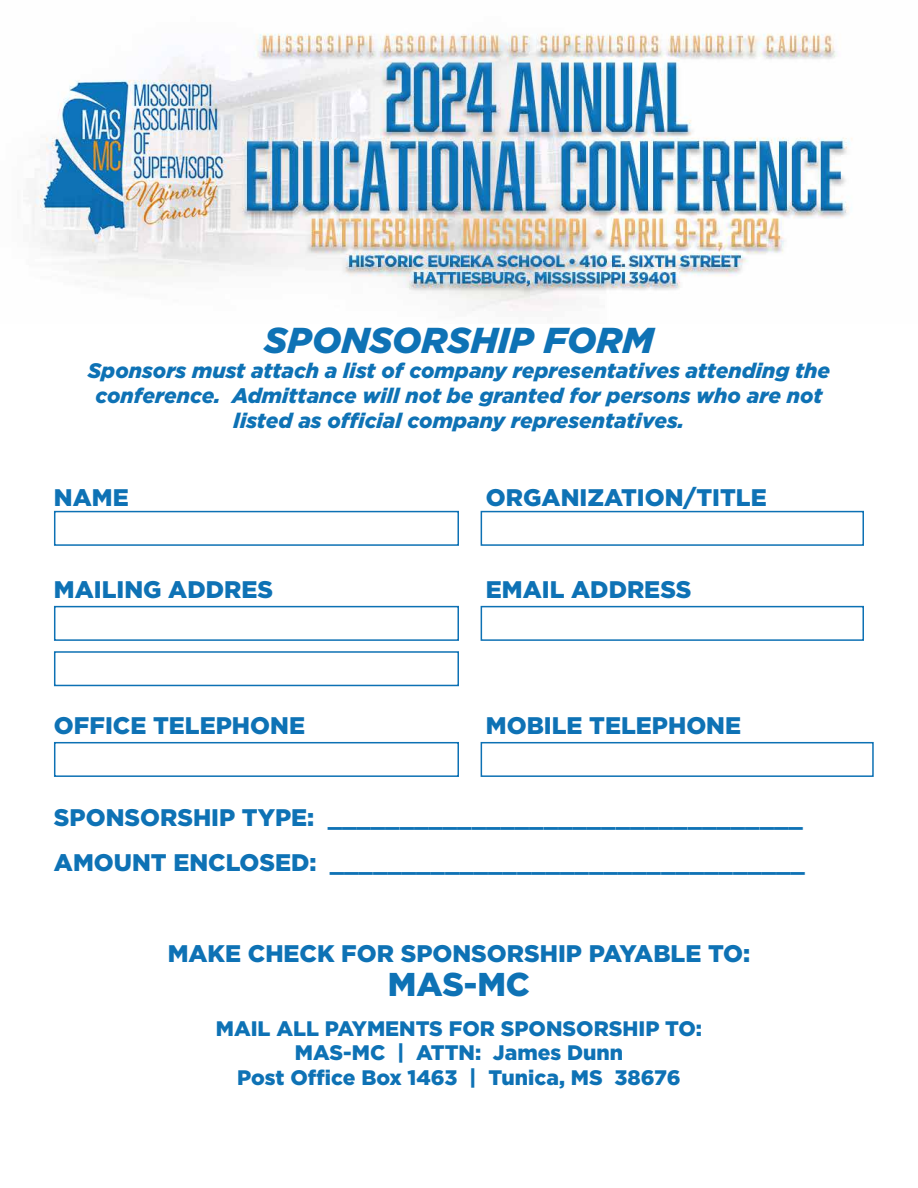
<style>
.page{position:relative;width:918px;height:1188px;background:#fff}
.page>*{position:absolute;margin:0;border:0;box-sizing:border-box;transform-origin:0 0}
.t1{font:italic 900 36px "Gotham";color:#0e72b5}
.t2{font:900 33px "Gotham";color:#0e72b5}
.t3{font:900 24px/45.6px "Gotham";color:#0e72b5}
.t4{font:italic 900 21px/25.2px "Gotham";color:#0e72b5;text-align:center}
.t5{font:900 21px/24.6px "Gotham";color:#0e72b5;text-align:center}
</style>
<div class="page">
<img style="left:27px;top:33px;width:826px;height:278px">
<div style="left:54px;top:511px;width:405px;height:35px;border:2px solid #0d71b4"></div>
<div style="left:54px;top:606px;width:405px;height:35px;border:2px solid #0d71b4"></div>
<div style="left:54px;top:651px;width:405px;height:35px;border:2px solid #0d71b4"></div>
<div style="left:54px;top:742px;width:405px;height:35px;border:2px solid #0d71b4"></div>
<div style="left:481px;top:742px;width:393px;height:35px;border:2px solid #0d71b4"></div>
<div style="left:481px;top:511px;width:383px;height:35px;border:2px solid #0d71b4"></div>
<div style="left:481px;top:606px;width:383px;height:35px;border:2px solid #0d71b4"></div>
<h1 class="t1" style="left:264px;top:315px;width:391px">SPONSORSHIP FORM</h1>
<p class="t4" style="left:88px;top:358px;width:744px">Sponsors must attach a list of company representatives attending the conference. Admittance will not be granted for persons who are not listed as official company representatives.</p>
<p class="t3" style="left:54px;top:475px;width:76px">NAME</p>
<p class="t3" style="left:486px;top:475px;width:282px">ORGANIZATION/TITLE</p>
<p class="t3" style="left:54px;top:566px;width:221px">MAILING ADDRES</p>
<p class="t3" style="left:486px;top:566px;width:207px">EMAIL ADDRESS</p>
<p class="t3" style="left:54px;top:703px;width:253px">OFFICE TELEPHONE</p>
<p class="t3" style="left:486px;top:703px;width:257px">MOBILE TELEPHONE</p>
<p class="t3" style="left:54px;top:794px;width:753px">SPONSORSHIP TYPE: _________________________________<br>AMOUNT ENCLOSED: _________________________________</p>
<p class="t3" style="left:168px;top:931px;width:584px">MAKE CHECK FOR SPONSORSHIP PAYABLE TO:</p>
<h2 class="t2" style="left:388px;top:962px;width:144px">MAS-MC</h2>
<p class="t5" style="left:216px;top:1016px;width:488px">MAIL ALL PAYMENTS FOR SPONSORSHIP TO:<br>MAS-MC | ATTN: James Dunn<br>Post Office Box 1463 | Tunica, MS 38676</p>
</div>
